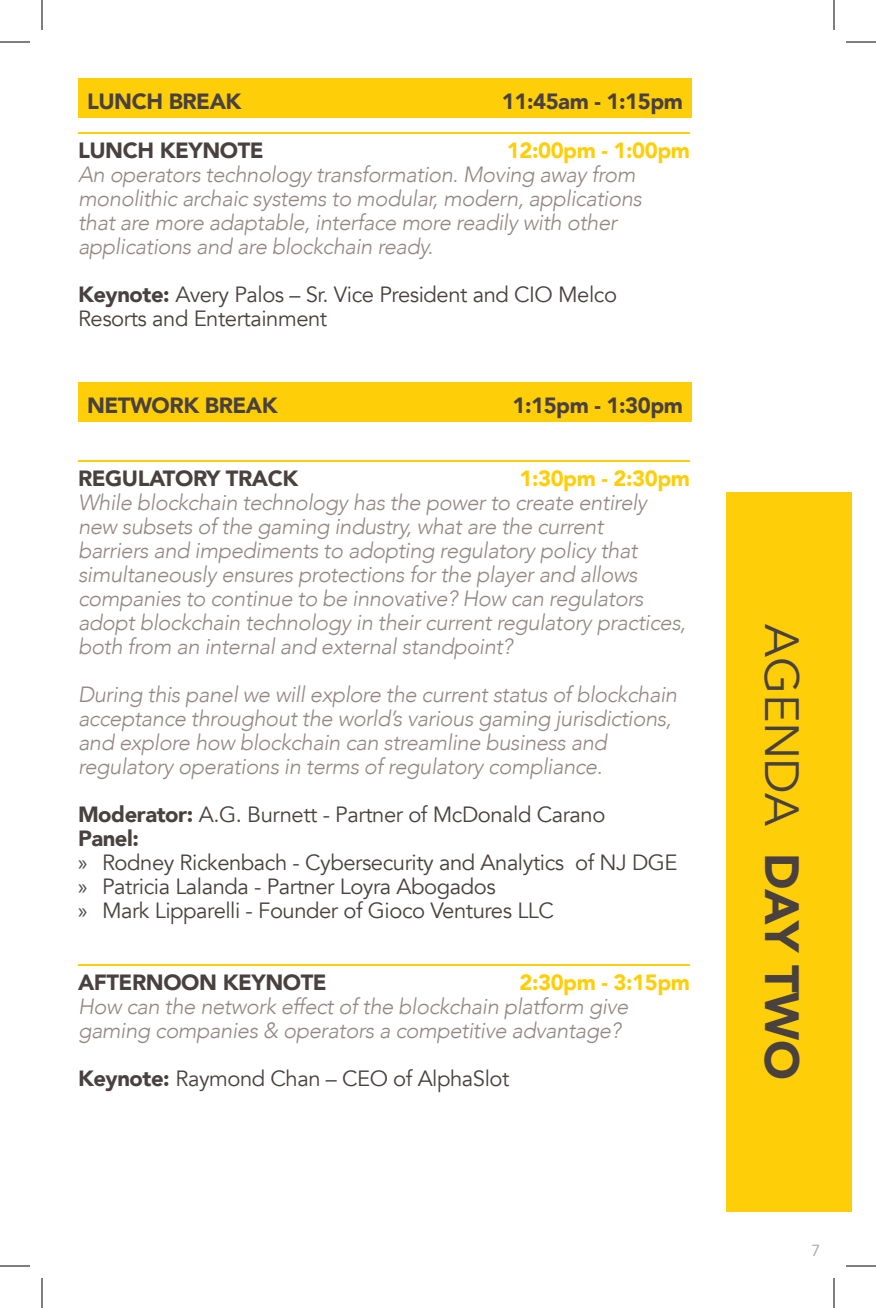
<style>
.page{position:relative;width:876px;height:1308px;background:#fff}
.page>*{position:absolute;margin:0;border:0;box-sizing:border-box;transform-origin:0 0}
.Main_Paragraph{font:48px "Avenir";letter-spacing:-.01em;color:#49413f}
.Main_Paragraph-2{font:italic 300 22px/24px "Avenir";letter-spacing:-.02em;color:#938783}
.Main_Paragraph-3{font:22px/24px "Avenir";letter-spacing:-.02em;color:#49413f}
.Main_Paragraph-4{font:900 22px "Avenir";letter-spacing:-.02em;color:#49413f}
.Main_Paragraph-5{font:900 22px "Avenir";letter-spacing:-.02em;color:#fece08}
.t1{font:16px "Avenir";color:#a7a2a0}
.s1{font-weight:900}
.s2{font-family:"Myriad Pro"}
</style>
<div class="page">
<div style="left:726px;top:492px;width:126px;height:720px;background:#fece08"></div>
<div style="left:79px;top:79px;width:612px;height:38px;background:#fece08"></div>
<hr style="left:78px;top:78px;width:614px;height:2px;background:#fece08">
<hr style="left:78px;top:80px;width:2px;height:36px;background:#fece08">
<hr style="left:690px;top:80px;width:2px;height:36px;background:#fece08">
<hr style="left:78px;top:116px;width:614px;height:2px;background:#fece08">
<hr style="left:78px;top:132px;width:612px;height:2px;background:#fece08">
<div style="left:79px;top:383px;width:612px;height:38px;background:#fece08"></div>
<hr style="left:78px;top:382px;width:614px;height:2px;background:#fece08">
<hr style="left:78px;top:384px;width:2px;height:36px;background:#fece08">
<hr style="left:690px;top:384px;width:2px;height:36px;background:#fece08">
<hr style="left:78px;top:420px;width:614px;height:2px;background:#fece08">
<hr style="left:78px;top:460px;width:612px;height:2px;background:#fece08">
<hr style="left:78px;top:964px;width:612px;height:2px;background:#fece08">
<hr style="left:0;top:42px;width:30px;height:1px;background:#000">
<hr style="left:846px;top:42px;width:30px;height:1px;background:#000">
<hr style="left:0;top:1266px;width:30px;height:1px;background:#000">
<hr style="left:846px;top:1266px;width:30px;height:1px;background:#000">
<hr style="left:42px;top:0;width:1px;height:30px;background:#000">
<hr style="left:42px;top:1278px;width:1px;height:30px;background:#000">
<hr style="left:834px;top:0;width:1px;height:30px;background:#000">
<hr style="left:834px;top:1278px;width:1px;height:30px;background:#000">
<p class="Main_Paragraph-4" style="left:87px;top:82px;width:156px">LUNCH BREAK</p>
<p class="Main_Paragraph-4" style="left:502px;top:82px;width:183px">11:45am - 1:15pm</p>
<p class="Main_Paragraph-4" style="left:78px;top:131px;width:187px">LUNCH KEYNOTE</p>
<p class="Main_Paragraph-5" style="left:507px;top:131px;width:185px">12:00pm - 1:00pm</p>
<p class="Main_Paragraph-2" style="left:78px;top:162px;width:565px">An operators technology transformation. Moving away from monolithic archaic systems to modular, modern, applications that are more adaptable, interface more readily with other applications and are blockchain ready.</p>
<p class="Main_Paragraph-3" style="left:78px;top:283px;width:541px"><span class="s1">Keynote:</span> Avery Palos – Sr. Vice President and CIO Melco<br>Resorts and Entertainment</p>
<p class="Main_Paragraph-4" style="left:87px;top:386px;width:192px">NETWORK BREAK</p>
<p class="Main_Paragraph-4" style="left:512px;top:386px;width:172px">1:15pm - 1:30pm</p>
<p class="Main_Paragraph-4" style="left:78px;top:459px;width:222px">REGULATORY TRACK</p>
<p class="Main_Paragraph-5" style="left:519px;top:459px;width:172px">1:30pm - 2:30pm</p>
<p class="Main_Paragraph-2" style="left:78px;top:490px;width:610px">While blockchain technology has the power to create entirely new subsets of the gaming industry, what are the current<br>barriers and impediments to adopting regulatory policy that simultaneously ensures protections for the player and allows companies to continue to be innovative? How can regulators adopt blockchain technology in their current regulatory practices, both from an internal and external standpoint?</p>
<p class="Main_Paragraph-2" style="left:78px;top:682px;width:601px">During this panel we will explore the current status of blockchain acceptance throughout the world’s various gaming jurisdictions, and explore how blockchain can streamline business and regulatory operations in terms of regulatory compliance.</p>
<p class="Main_Paragraph-3" style="left:78px;top:803px;width:529px"><span class="s1">Moderator:</span> A.G. Burnett - Partner of McDonald Carano</p>
<p class="Main_Paragraph-4" style="left:78px;top:819px;width:62px">Panel:</p>
<p class="Main_Paragraph-3" style="left:78px;top:851px;width:601px"><span class="s2">»</span> Rodney Rickenbach - Cybersecurity and Analytics of NJ DGE</p>
<p class="Main_Paragraph-3" style="left:78px;top:875px;width:419px"><span class="s2">»</span> Patricia Lalanda - Partner Loyra Abogados</p>
<p class="Main_Paragraph-3" style="left:78px;top:899px;width:477px"><span class="s2">»</span> Mark Lipparelli - Founder of Gioco Ventures LLC</p>
<p class="Main_Paragraph-4" style="left:78px;top:963px;width:250px">AFTERNOON KEYNOTE</p>
<p class="Main_Paragraph-5" style="left:519px;top:963px;width:172px">2:30pm - 3:15pm</p>
<p class="Main_Paragraph-2" style="left:78px;top:994px;width:552px">How can the network effect of the blockchain platform give gaming companies &amp; operators a competitive advantage?</p>
<p class="Main_Paragraph-3" style="left:78px;top:1067px;width:433px"><span class="s1">Keynote:</span> Raymond Chan – CEO of AlphaSlot</p>
<p class="Main_Paragraph" style="left:810px;top:624px;width:457px;rotate:90deg">AGENDA <span class="s1">DAY TWO</span></p>
<p class="t1" style="left:812px;top:1241px;width:10px">7</p>
</div>
